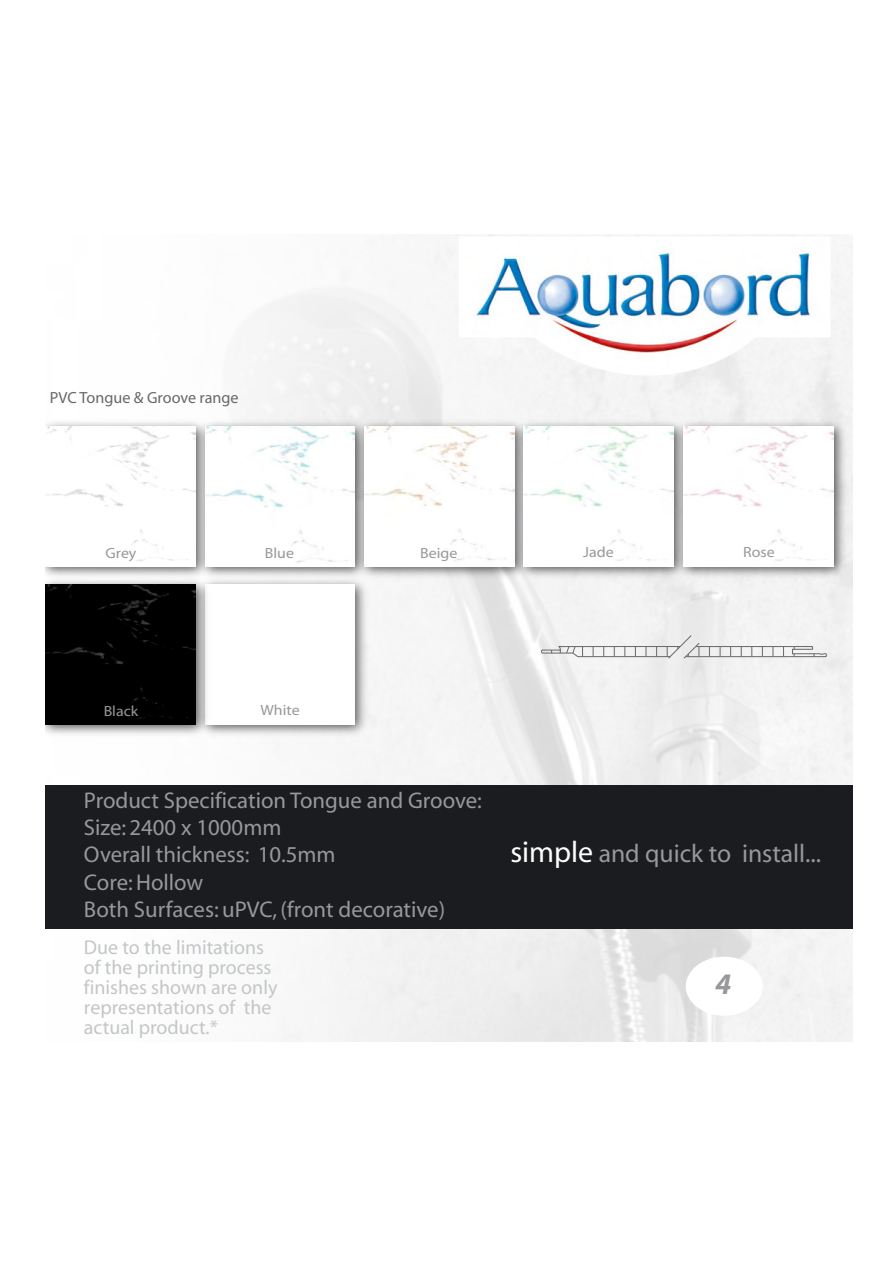
<style>
.page{position:relative;width:893px;height:1263px;background:#fff}
.page>*{position:absolute;margin:0;border:0;box-sizing:border-box;transform-origin:0 0}
.t1{font:italic 700 30px "Myriad";color:#98989c}
.t2{font:25.65px "Myriad";color:#98989c}
.t3{font:22.8px/27.3px "Myriad";color:#98989c}
.t4{font:19.95px/20px "Myriad";color:#c3c6c8}
.t5{font:16.2px "Myriad";color:#68676c}
.t6{font:14.85px "Myriad";color:#98989c;scale:1.07 1}
.s1{font-size:30px;color:#fff}
</style>
<div class="page">
<div style="left:45px;top:785px;width:807px;height:144px;background:#1b1c20"></div>
<img style="left:459px;top:247px;width:371px;height:131px">
<img style="left:46px;top:427px;width:147px;height:139px">
<img style="left:193px;top:416px;width:159px;height:158px">
<img style="left:205px;top:427px;width:147px;height:139px">
<img style="left:352px;top:416px;width:159px;height:166px">
<img style="left:364px;top:427px;width:147px;height:139px">
<img style="left:214px;top:574px;width:159px;height:166px">
<img style="left:214px;top:585px;width:141px;height:139px">
<img style="left:45px;top:574px;width:169px;height:166px">
<div style="left:46px;top:585px;width:149px;height:139px;background:#000"></div>
<img style="left:511px;top:416px;width:161px;height:166px">
<img style="left:524px;top:427px;width:148px;height:139px">
<img style="left:672px;top:416px;width:180px;height:166px">
<img style="left:684px;top:427px;width:149px;height:139px">
<svg style="left:540px;top:634px;width:287px;height:25px"></svg>
<p class="t5" style="left:50px;top:389px;width:190px">PVC Tongue &amp; Groove range</p>
<p class="t6" style="left:106px;top:545px;width:30px">Grey</p>
<p class="t6" style="left:265px;top:545px;width:29px">Blue</p>
<p class="t6" style="left:420px;top:545px;width:36px">Beige</p>
<p class="t6" style="left:583px;top:545px;width:30px">Jade</p>
<p class="t6" style="left:743px;top:545px;width:31px">Rose</p>
<p class="t6" style="left:104px;top:703px;width:34px">Black</p>
<p class="t6" style="left:261px;top:703px;width:38px">White</p>
<p class="t3" style="left:84px;top:787px;width:399px">Product Specification Tongue and Groove:<br>Size: 2400 x 1000mm<br>Overall thickness: 10.5mm<br>Core: Hollow<br>Both Surfaces: uPVC, (front decorative)</p>
<p class="t4" style="left:84px;top:938px;width:195px">Due to the limitations of the printing process finishes shown are only representations of the actual product.*</p>
<p class="t2" style="left:510px;top:841px;width:312px"><span class="s1">simple</span> and quick to install...</p>
<h1 class="t1" style="left:715px;top:968px;width:18px">4</h1>
</div>
